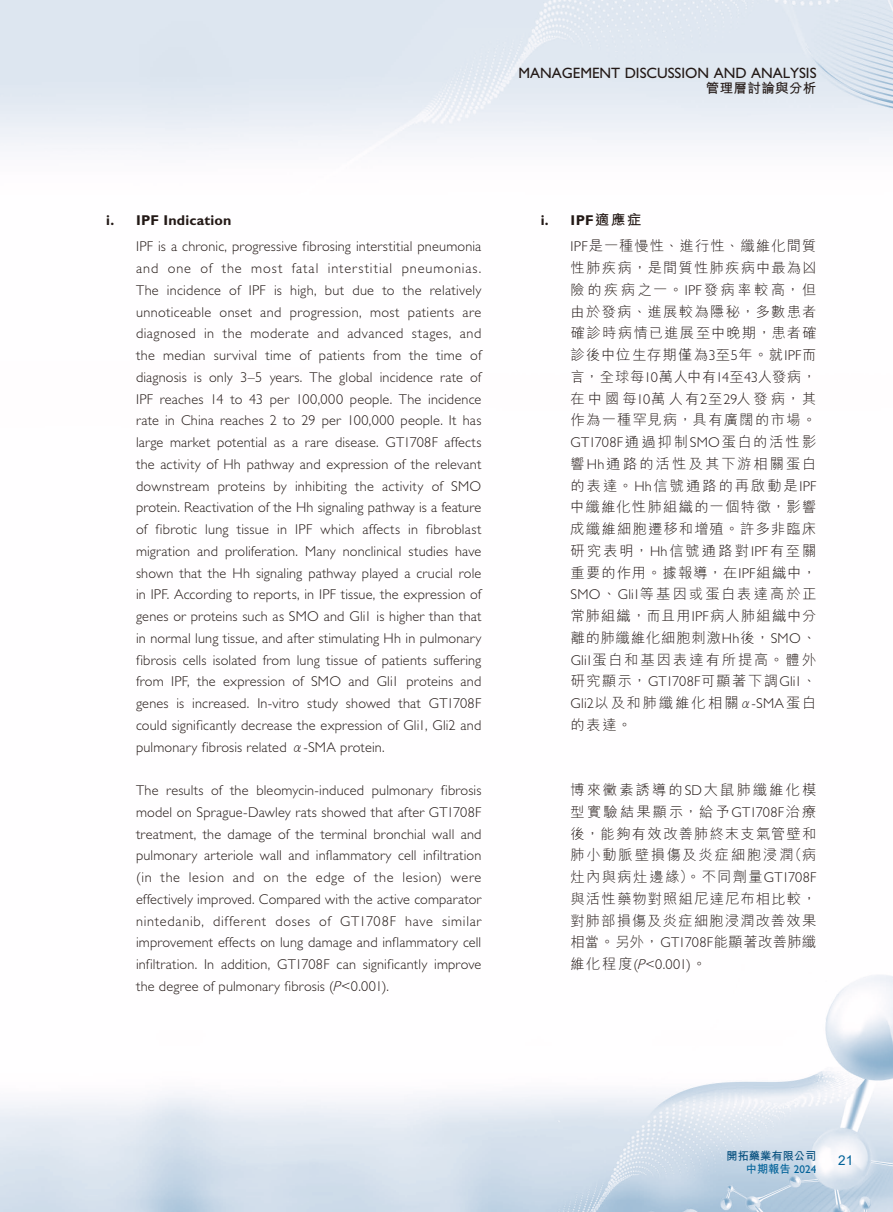
<style>
.page{position:relative;width:893px;height:1212px;background:#fff}
.page>*{position:absolute;margin:0;border:0;box-sizing:border-box;transform-origin:0 0}
.t1{font:15px "Gill Sans Std";color:#231916}
.t2{font:300 14.25px/21.8px "Gill Sans Std";letter-spacing:.01em;color:#231916;text-align:justify}
.t3{font:300 14.25px/21.8px "M Hei HK";letter-spacing:.09em;color:#231916;text-align:justify}
.t4{font:700 14.25px "Gill Sans Std";letter-spacing:.015em;color:#231916}
.t5{font:700 13.5px "M Hei HK";letter-spacing:.03em;color:#231916}
.t6{font:13.5px "Arial";color:#006198}
.t7{font:700 11.25px/13.5px "M Hei HK";color:#004b7b;text-align:right}
.s1{font-family:"M Hei HK"}
.s2{font-style:italic}
.s3{font-family:"Gill Sans Std"}
.s4{color:#006198}
.s5{font-family:"Gill Sans Std";font-weight:400;color:#006198}
</style>
<div class="page">
<img style="left:0;top:0;width:893px;height:1212px">
<p class="t1" style="left:518px;top:65px;width:300px">MANAGEMENT DISCUSSION AND ANALYSIS</p>
<p class="t5" style="left:706px;top:78px;width:112px">管理層討論與分析</p>
<p class="t4" style="left:106px;top:212px;width:127px">i. IPF Indication</p>
<p class="t2" style="left:136px;top:236px;width:347px">IPF is a chronic, progressive fibrosing interstitial pneumonia and one of the most fatal interstitial pneumonias.<br>The incidence of IPF is high, but due to the relatively unnoticeable onset and progression, most patients are diagnosed in the moderate and advanced stages, and the median survival time of patients from the time of diagnosis is only 3–5 years. The global incidence rate of IPF reaches 14 to 43 per 100,000 people. The incidence rate in China reaches 2 to 29 per 100,000 people. It has large market potential as a rare disease. GT1708F affects the activity of Hh pathway and expression of the relevant downstream proteins by inhibiting the activity of SMO protein. Reactivation of the Hh signaling pathway is a feature of fibrotic lung tissue in IPF which affects in fibroblast migration and proliferation. Many nonclinical studies have shown that the Hh signaling pathway played a crucial role in IPF. According to reports, in IPF tissue, the expression of genes or proteins such as SMO and Gli1 is higher than that in normal lung tissue, and after stimulating Hh in pulmonary fibrosis cells isolated from lung tissue of patients suffering from IPF, the expression of SMO and Gli1 proteins and genes is increased. In-vitro study showed that GT1708F could significantly decrease the expression of Gli1, Gli2 and pulmonary fibrosis related <span class="s1">α</span>-SMA protein.</p>
<p class="t2" style="left:136px;top:779px;width:347px">The results of the bleomycin-induced pulmonary fibrosis model on Sprague-Dawley rats showed that after GT1708F treatment, the damage of the terminal bronchial wall and pulmonary arteriole wall and inflammatory cell infiltration (in the lesion and on the edge of the lesion) were effectively improved. Compared with the active comparator nintedanib, different doses of GT1708F have similar improvement effects on lung damage and inflammatory cell infiltration. In addition, GT1708F can significantly improve the degree of pulmonary fibrosis (<span class="s2">P</span>&lt;0.001).</p>
<p class="t4" style="left:541px;top:212px;width:102px">i. IPF<span class="s1">適應症</span></p>
<p class="t3" style="left:571px;top:235px;width:247px"><span class="s3">IPF</span>是一種慢性、進行性、纖維化間質性肺疾病，是間質性肺疾病中最為凶險的疾病之一。<span class="s3">IPF</span>發病率較高，但由於發病、進展較為隱秘，多數患者確診時病情已進展至中晚期，患者確診後中位生存期僅為<span class="s3">3</span>至<span class="s3">5</span>年。就<span class="s3">IPF</span>而言，全球每<span class="s3">10</span>萬人中有<span class="s3">14</span>至<span class="s3">43</span>人發病，在中國每<span class="s3">10</span>萬人有<span class="s3">2</span>至<span class="s3">29</span>人發病，其作為一種罕見病，具有廣闊的市場。</p>
<p class="t2" style="left:571px;top:432px;width:247px">GT1708F<span class="s1">通過抑制</span>SMO<span class="s1">蛋白的活性影</span></p>
<p class="t3" style="left:571px;top:452px;width:247px">響<span class="s3">Hh</span>通路的活性及其下游相關蛋白的表達。<span class="s3">Hh</span>信號通路的再啟動是<span class="s3">IPF</span>中纖維化性肺組織的一個特徵，影響成纖維細胞遷移和增殖。許多非臨床研究表明，<span class="s3">Hh</span>信號通路對<span class="s3">IPF</span>有至關重要的作用。據報導，在<span class="s3">IPF</span>組織中，<span class="s3">SMO</span>、<span class="s3">Gli1</span>等基因或蛋白表達高於正常肺組織，而且用<span class="s3">IPF</span>病人肺組織中分離的肺纖維化細胞刺激<span class="s3">Hh</span>後，<span class="s3">SMO</span>、<span class="s3">Gli1</span>蛋白和基因表達有所提高。體外研究顯示，<span class="s3">GT1708F</span>可顯著下調<span class="s3">Gli1</span>、<span class="s3">Gli2</span>以及和肺纖維化相關α<span class="s3">-SMA</span>蛋白的表達。</p>
<p class="t3" style="left:571px;top:779px;width:247px">博來黴素誘導的<span class="s3">SD</span>大鼠肺纖維化模型實驗結果顯示，給予<span class="s3">GT1708F</span>治療後，能夠有效改善肺終末支氣管壁和肺小動脈壁損傷及炎症細胞浸潤（病灶內與病灶邊緣）。不同劑量<span class="s3">GT1708F</span>與活性藥物對照組尼達尼布相比較，對肺部損傷及炎症細胞浸潤改善效果相當。另外，<span class="s3">GT1708F</span>能顯著改善肺纖</p>
<p class="t2" style="left:571px;top:954px;width:137px"><span class="s1">維化程度</span>(<span class="s2">P</span>&lt;0.001)<span class="s1">。</span></p>
<p class="t7" style="left:726px;top:1148px;width:91px">開拓藥業有限公司<span class="s4">中期報告</span> <span class="s5">2024</span></p>
<p class="t6" style="left:838px;top:1150px;width:17px">21</p>
</div>
